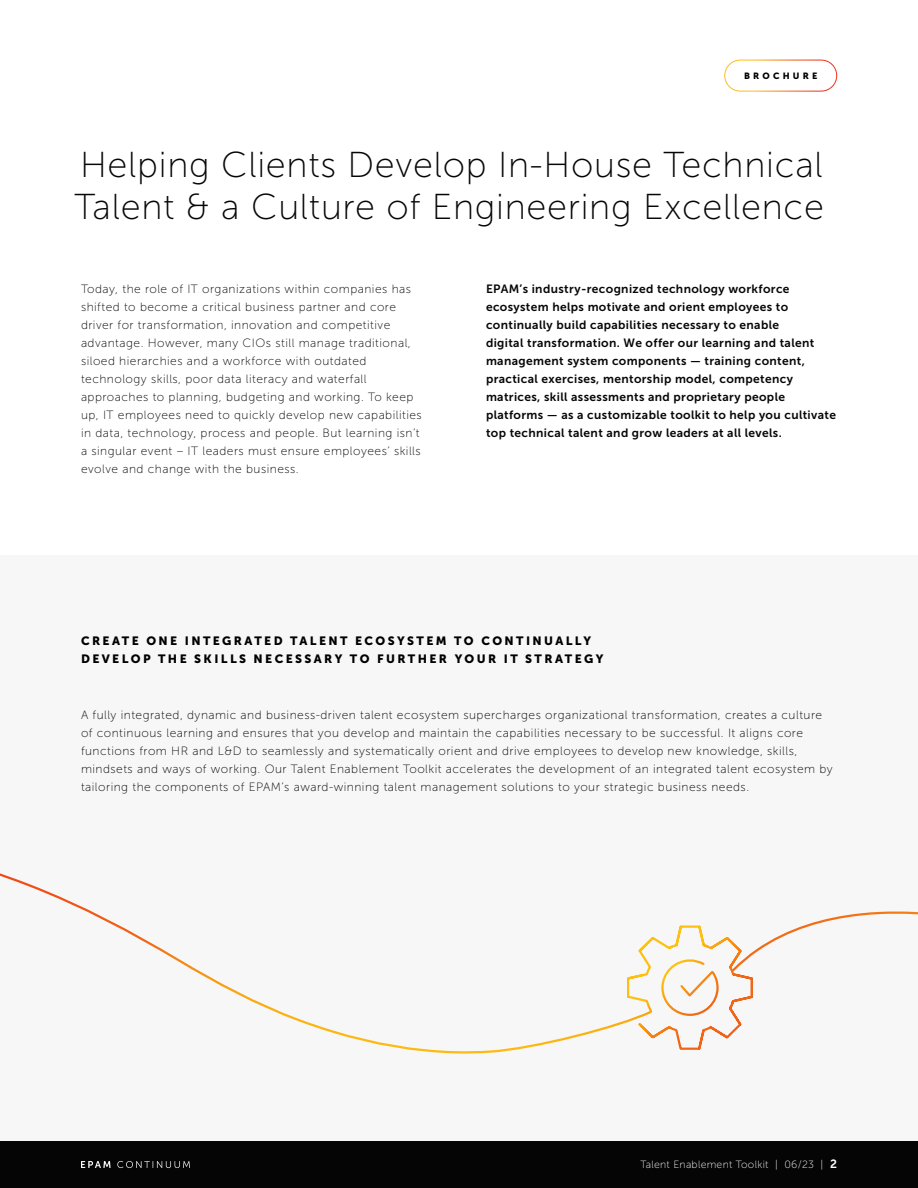
<style>
.page{position:relative;width:918px;height:1188px;background:#fff}
.page>*{position:absolute;margin:0;border:0;box-sizing:border-box;transform-origin:0 0}
.t1{font:36px/42px "Museo Sans 100";letter-spacing:.02em;color:#060606}
.t2{font:12px/18px "Museo Sans 100";letter-spacing:.04em;color:#060606}
.t3{font:12px/18px "Museo Sans 700";letter-spacing:.03em;color:#060606}
.t4{font:12px/18px "Museo Sans 900";letter-spacing:.2em;color:#000}
.t5{font:10.5px "Museo Sans 100";letter-spacing:.025em;color:#fff}
.t6{font:9px "Museo Sans 900";letter-spacing:.35em;color:#000}
.s1{font-family:"Museo Sans 700";font-size:12px}
</style>
<div class="page">
<div style="left:0;top:555px;width:918px;height:633px;background:#f7f7f7"></div>
<div style="left:0;top:1141px;width:918px;height:47px;background:#060505"></div>
<svg style="left:117px;top:1161px;width:73px;height:7px"></svg>
<svg style="left:81px;top:1161px;width:30px;height:7px"></svg>
<div style="left:724px;top:60px;width:113px;height:31px;border:1px solid #fff;border-radius:16px"></div>
<svg style="left:0;top:873px;width:626px;height:181px"></svg>
<svg style="left:626px;top:911px;width:292px;height:139px"></svg>
<p class="t6" style="left:744px;top:71px;width:75px">BROCHURE</p>
<h1 class="t1" style="left:74px;top:144px;width:751px">Helping Clients Develop In-House Technical<br>Talent &amp; a Culture of Engineering Excellence</h1>
<p class="t2" style="left:81px;top:280px;width:342px">Today, the role of IT organizations within companies has shifted to become a critical business partner and core driver for transformation, innovation and competitive advantage. However, many CIOs still manage traditional, siloed hierarchies and a workforce with outdated technology skills, poor data literacy and waterfall approaches to planning, budgeting and working. To keep up, IT employees need to quickly develop new capabilities in data, technology, process and people. But learning isn’t a singular event – IT leaders must ensure employees’ skills evolve and change with the business.</p>
<p class="t3" style="left:486px;top:280px;width:352px">EPAM’s industry-recognized technology workforce ecosystem helps motivate and orient employees to continually build capabilities necessary to enable<br>digital transformation. We offer our learning and talent management system components — training content, practical exercises, mentorship model, competency matrices, skill assessments and proprietary people platforms — as a customizable toolkit to help you cultivate top technical talent and grow leaders at all levels.</p>
<p class="t4" style="left:81px;top:632px;width:524px">CREATE ONE INTEGRATED TALENT ECOSYSTEM TO CONTINUALLY<br>DEVELOP THE SKILLS NECESSARY TO FURTHER YOUR IT STRATEGY</p>
<p class="t2" style="left:81px;top:706px;width:753px">A fully integrated, dynamic and business-driven talent ecosystem supercharges organizational transformation, creates a culture of continuous learning and ensures that you develop and maintain the capabilities necessary to be successful. It aligns core functions from HR and L&amp;D to seamlessly and systematically orient and drive employees to develop new knowledge, skills, mindsets and ways of working. Our Talent Enablement Toolkit accelerates the development of an integrated talent ecosystem by tailoring the components of EPAM’s award-winning talent management solutions to your strategic business needs.</p>
<p class="t5" style="left:640px;top:1159px;width:198px">Talent Enablement Toolkit | 06/23 | <span class="s1">2</span></p>
</div>
